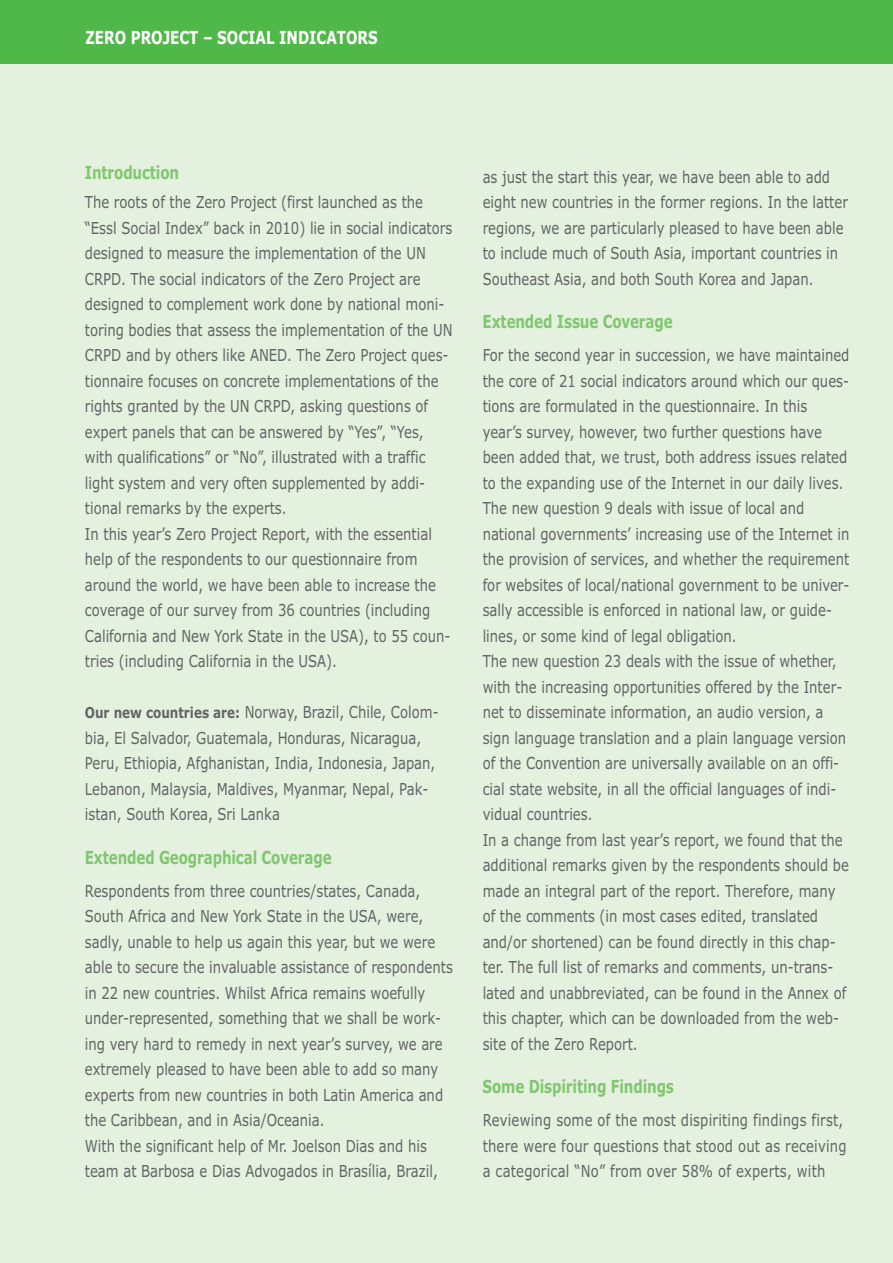
<style>
.page{position:relative;width:893px;height:1263px;background:#fff}
.page>*{position:absolute;margin:0;border:0;box-sizing:border-box;transform-origin:0 0}
.t1{font:700 18px "Verdana";letter-spacing:-.01em;color:#81c670;scale:.75 1}
.t2{font:700 18px "Verdana";color:#fff;scale:.75 1}
.t3{font:16.5px/25.5px "Verdana";color:#636466;scale:.8 1}
.s1{font-weight:700;font-size:15px}
</style>
<div class="page">
<div style="left:0;top:0;width:892px;height:1263px;background:#e4f1de"></div>
<div style="left:0;top:0;width:892px;height:64px;background:#50b848"></div>
<p class="t2" style="left:86px;top:30px;width:391px">ZERO PROJECT – SOCIAL INDICATORS</p>
<p class="t1" style="left:85px;top:166px;width:127px">Introduction</p>
<p class="t3" style="left:85px;top:191px;width:461px">The roots of the Zero Project (first launched as the “Essl Social Index” back in 2010) lie in social indicators designed to measure the implementation of the UN CRPD. The social indicators of the Zero Project are designed to complement work done by national moni&shy;toring bodies that assess the implementation of the UN CRPD and by others like ANED. The Zero Project ques&shy;tionnaire focuses on concrete implementations of the rights granted by the UN CRPD, asking questions of expert panels that can be answered by “Yes”, “Yes, with qualifications” or “No”, illustrated with a traffic light system and very often supplemented by addi&shy;tional remarks by the experts.<br>In this year’s Zero Project Report, with the essential help of the respondents to our questionnaire from around the world, we have been able to increase the coverage of our survey from 36 countries (including California and New York State in the USA), to 55 coun&shy;tries (including California in the USA).</p>
<p class="t3" style="left:85px;top:701px;width:444px"><span class="s1">Our new countries are:</span> Norway, Brazil, Chile, Colom&shy;bia, El Salvador, Guatemala, Honduras, Nicaragua, Peru, Ethiopia, Afghanistan, India, Indonesia, Japan, Lebanon, Malaysia, Maldives, Myanmar, Nepal, Pak&shy;istan, South Korea, Sri Lanka</p>
<p class="t1" style="left:85px;top:850px;width:330px">Extended Geographical Coverage</p>
<p class="t3" style="left:85px;top:880px;width:461px">Respondents from three countries/states, Canada, South Africa and New York State in the USA, were, sadly, unable to help us again this year, but we were able to secure the invaluable assistance of respondents in 22 new countries. Whilst Africa remains woefully under-represented, something that we shall be work&shy;ing very hard to remedy in next year’s survey, we are extremely pleased to have been able to add so many experts from new countries in both Latin America and the Caribbean, and in Asia/Oceania.<br>With the significant help of Mr. Joelson Dias and his team at Barbosa e Dias Advogados in Brasília, Brazil,</p>
<p class="t3" style="left:482px;top:166px;width:458px">as just the start this year, we have been able to add eight new countries in the former regions. In the latter regions, we are particularly pleased to have been able to include much of South Asia, important countries in Southeast Asia, and both South Korea and Japan.</p>
<p class="t1" style="left:482px;top:315px;width:255px">Extended Issue Coverage</p>
<p class="t3" style="left:482px;top:344px;width:460px">For the second year in succession, we have maintained the core of 21 social indicators around which our ques&shy;tions are formulated in the questionnaire. In this year’s survey, however, two further questions have been added that, we trust, both address issues related to the expanding use of the Internet in our daily lives.<br>The new question 9 deals with issue of local and national governments’ increasing use of the Internet in the provision of services, and whether the requirement for websites of local/national government to be univer&shy;sally accessible is enforced in national law, or guide&shy;lines, or some kind of legal obligation.<br>The new question 23 deals with the issue of whether, with the increasing opportunities offered by the Inter&shy;net to disseminate information, an audio version, a sign language translation and a plain language version of the Convention are universally available on an offi&shy;cial state website, in all the official languages of indi&shy;vidual countries.<br>In a change from last year’s report, we found that the additional remarks given by the respondents should be made an integral part of the report. Therefore, many of the comments (in most cases edited, translated and/or shortened) can be found directly in this chap&shy;ter. The full list of remarks and comments, un-trans&shy;lated and unabbreviated, can be found in the Annex of this chapter, which can be downloaded from the web&shy;site of the Zero Report.</p>
<p class="t1" style="left:482px;top:1080px;width:256px">Some Dispiriting Findings</p>
<p class="t3" style="left:482px;top:1109px;width:456px">Reviewing some of the most dispiriting findings first, there were four questions that stood out as receiving a categorical “No” from over 58% of experts, with</p>
</div>
